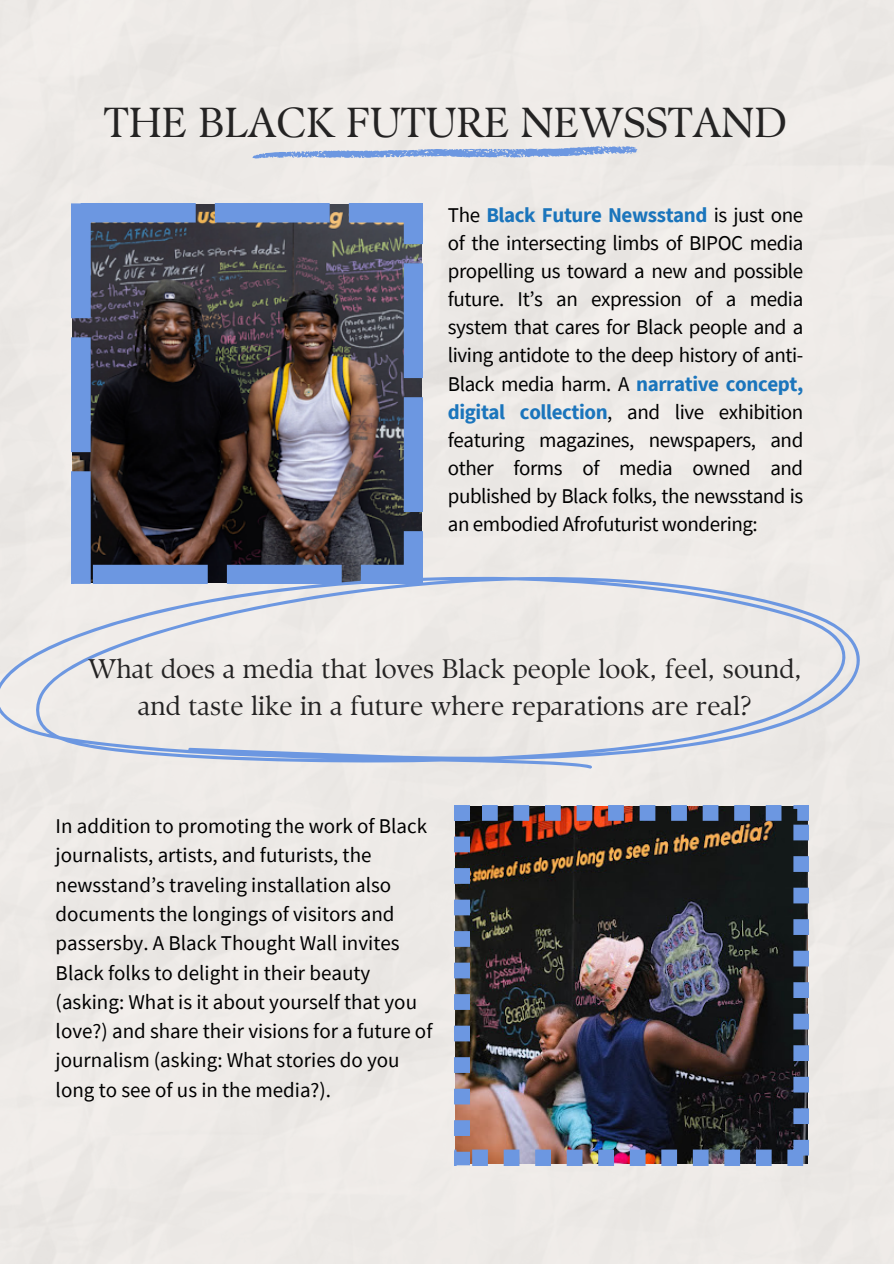
<style>
.page{position:relative;width:894px;height:1264px;background:#fff}
.page>*{position:absolute;margin:0;border:0;box-sizing:border-box;transform-origin:0 0}
.t1{font:42px "TY Serif D";color:#242323}
.t2{font:27px/37.2px "TY Serif D";color:#242323;text-align:center}
.t3{font:21px/28.2px "Source Sans Pro";color:#000;text-align:justify}
.s1{font-weight:700;color:#1b75bc}
</style>
<div class="page">
<img style="left:454px;top:805px;width:354px;height:360px">
<img style="left:72px;top:203px;width:351px;height:358px">
<svg style="left:252px;top:124px;width:385px;height:59px;background:#e0e1e7"></svg>
<svg style="left:0;top:561px;width:871px;height:229px;background:#e0e1e4"></svg>
<h1 class="t1" style="left:104px;top:97px;width:684px">THE BLACK FUTURE NEWSSTAND</h1>
<p class="t3" style="left:448px;top:200px;width:357px">The <span class="s1">Black Future Newsstand</span> is just one of the intersecting limbs of BIPOC media propelling us toward a new and possible future. It’s an expression of a media system that cares for Black people and a living antidote to the deep history of anti-Black media harm. A <span class="s1">narrative concept, digital collection</span>, and live exhibition featuring magazines, newspapers, and other forms of media owned and published by Black folks, the newsstand is an embodied Afrofuturist wondering:</p>
<p class="t2" style="left:88px;top:650px;width:715px">What does a media that loves Black people look, feel, sound, and taste like in a future where reparations are real?</p>
<p class="t3" style="left:56px;top:811px;width:378px;line-height:29.2px;text-align:left">In addition to promoting the work of Black journalists, artists, and futurists, the newsstand’s traveling installation also documents the longings of visitors and passersby. A Black Thought Wall invites Black folks to delight in their beauty (asking: What is it about yourself that you love?) and share their visions for a future of journalism (asking: What stories do you long to see of us in the media?).</p>
</div>
